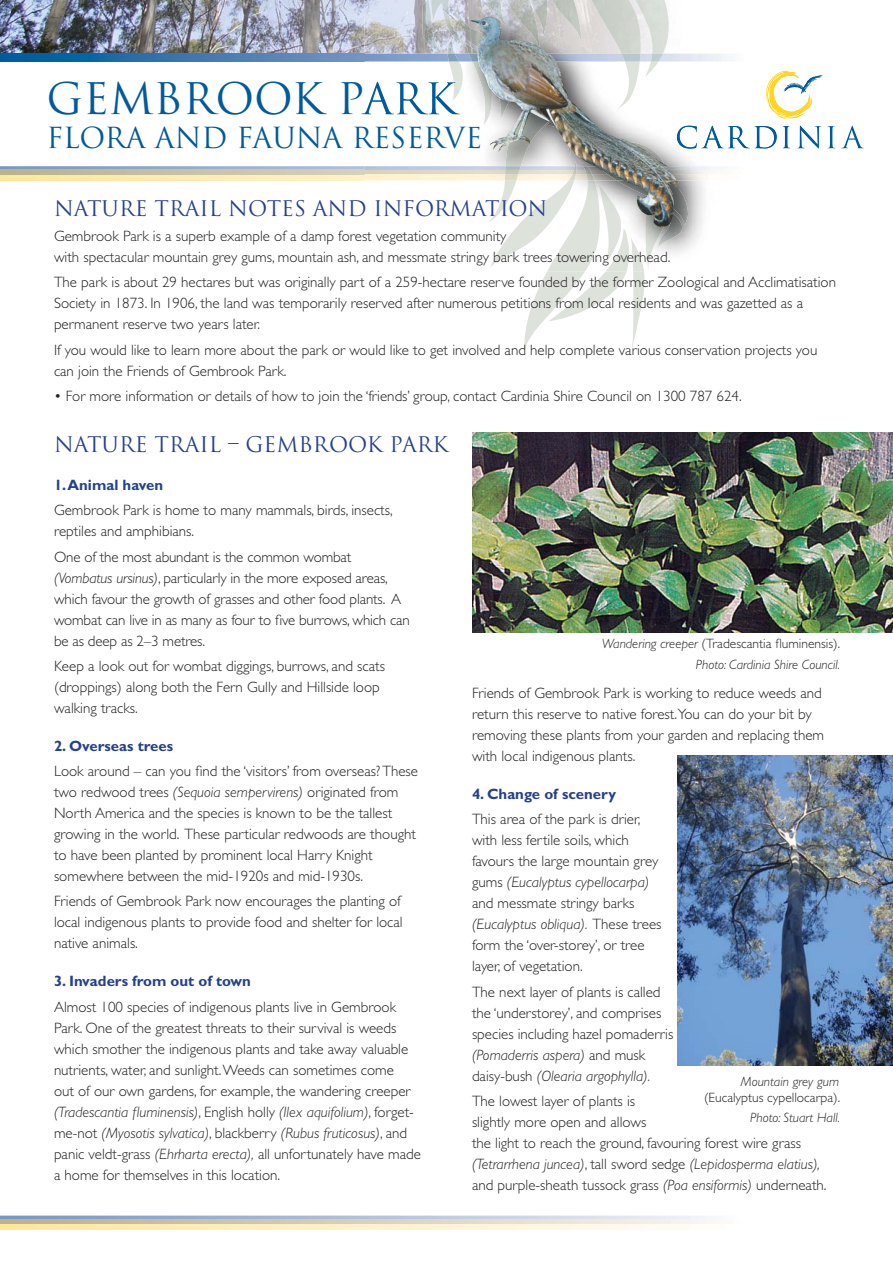
<style>
.page{position:relative;width:893px;height:1263px;background:#fff}
.page>*{position:absolute;margin:0;border:0;box-sizing:border-box;transform-origin:0 0}
.t1{font:42.45px "Trajan";color:#005a9c}
.t2{font:28.35px "Trajan";color:#005a9c}
.t3{font:21px "Trajan";color:#25408e}
.t4{font:300 15px/21px "Gill Sans";color:#231f20}
.t5{font:700 15px "Gill Sans";color:#25408e}
.t6{font:italic 300 13.5px/20.4px "Gill Sans";color:#231f20;text-align:right}
.t7{font:300 13.5px "Gill Sans";color:#231f20}
.s1{font-style:italic}
.s2{font-style:normal}
</style>
<div class="page">
<img style="left:0;top:0;width:590px;height:54px">
<svg style="left:815px;top:126px;width:6px;height:22px"></svg>
<svg style="left:828px;top:126px;width:7px;height:22px"></svg>
<svg style="left:841px;top:126px;width:23px;height:22px"></svg>
<svg style="left:0;top:54px;width:364px;height:8px;background:#3576af"></svg>
<svg style="left:0;top:166px;width:364px;height:4px"></svg>
<svg style="left:0;top:174px;width:364px;height:6px;background:#f5e5af"></svg>
<svg style="left:0;top:1215px;width:713px;height:15px;background:#e3e0d1"></svg>
<img style="left:0;top:1219px;width:713px;height:4px">
<svg style="left:524px;top:271px;width:121px;height:80px"></svg>
<img style="left:679px;top:53px;width:126px;height:196px">
<img style="left:679px;top:126px;width:18px;height:23px">
<img style="left:701px;top:126px;width:23px;height:22px">
<img style="left:728px;top:126px;width:22px;height:22px">
<img style="left:754px;top:126px;width:23px;height:22px">
<img style="left:783px;top:126px;width:7px;height:22px">
<img style="left:797px;top:126px;width:18px;height:22px">
<img style="left:364px;top:62px;width:106px;height:119px">
<svg style="left:766px;top:71px;width:57px;height:48px"></svg>
<img style="left:453px;top:91px;width:7px;height:9px">
<img style="left:364px;top:126px;width:106px;height:23px">
<img style="left:364px;top:54px;width:381px;height:8px">
<img style="left:364px;top:166px;width:381px;height:4px">
<img style="left:688px;top:174px;width:57px;height:6px">
<img style="left:688px;top:170px;width:57px;height:4px">
<img style="left:364px;top:170px;width:106px;height:10px">
<img style="left:490px;top:190px;width:159px;height:81px">
<img style="left:586px;top:156px;width:102px;height:106px">
<img style="left:490px;top:190px;width:77px;height:31px">
<img style="left:590px;top:0;width:44px;height:17px">
<img style="left:449px;top:62px;width:14px;height:29px">
<svg style="left:448px;top:54px;width:11px;height:8px"></svg>
<img style="left:634px;top:0;width:34px;height:17px">
<img style="left:423px;top:0;width:159px;height:52px">
<img style="left:470px;top:17px;width:209px;height:173px">
<img style="left:472px;top:433px;width:421px;height:199px">
<img style="left:678px;top:755px;width:215px;height:310px">
<h1 class="t1" style="left:47px;top:75px;width:411px">GEMBROOK PARK</h1>
<h2 class="t2" style="left:47px;top:122px;width:437px">FLORA AND FAUNA RESERVE</h2>
<h3 class="t3" style="left:54px;top:196px;width:495px">NATURE TRAIL NOTES AND INFORMATION</h3>
<p class="t4" style="left:54px;top:227px;width:618px">Gembrook Park is a superb example of a damp forest vegetation community<br>with spectacular mountain grey gums, mountain ash, and messmate stringy bark trees towering overhead.</p>
<p class="t4" style="left:54px;top:273px;width:784px">The park is about 29 hectares but was originally part of a 259-hectare reserve founded by the former Zoological and Acclimatisation<br>Society in 1873. In 1906, the land was temporarily reserved after numerous petitions from local residents and was gazetted as a permanent reserve two years later.</p>
<p class="t4" style="left:54px;top:341px;width:765px">If you would like to learn more about the park or would like to get involved and help complete various conservation projects you can join the Friends of Gembrook Park.</p>
<p class="t4" style="left:54px;top:387px;width:689px">• For more information or details of how to join the ‘friends’ group, contact Cardinia Shire Council on 1300 787 624.</p>
<h3 class="t3" style="left:54px;top:432px;width:396px">NATURE TRAIL – GEMBROOK PARK</h3>
<p class="t5" style="left:54px;top:480px;width:111px">1. Animal haven</p>
<p class="t4" style="left:54px;top:501px;width:340px">Gembrook Park is home to many mammals, birds, insects, reptiles and amphibians.</p>
<p class="t4" style="left:54px;top:548px;width:357px">One of the most abundant is the common wombat <span class="s1">(Vombatus ursinus)</span>, particularly in the more exposed areas, which favour the growth of grasses and other food plants. A wombat can live in as many as four to five burrows, which can be as deep as 2–3 metres.</p>
<p class="t4" style="left:54px;top:657px;width:333px">Keep a look out for wombat diggings, burrows, and scats (droppings) along both the Fern Gully and Hillside loop walking tracks.</p>
<p class="t5" style="left:54px;top:740px;width:121px">2. Overseas trees</p>
<p class="t4" style="left:54px;top:762px;width:366px">Look around – can you find the ‘visitors’ from overseas? These two redwood trees <span class="s1">(Sequoia sempervirens)</span> originated from North America and the species is known to be the tallest growing in the world. These particular redwoods are thought to have been planted by prominent local Harry Knight somewhere between the mid-1920s and mid-1930s.</p>
<p class="t4" style="left:54px;top:892px;width:350px">Friends of Gembrook Park now encourages the planting of local indigenous plants to provide food and shelter for local native animals.</p>
<p class="t5" style="left:54px;top:976px;width:199px">3. Invaders from out of town</p>
<p class="t4" style="left:54px;top:998px;width:368px">Almost 100 species of indigenous plants live in Gembrook Park. One of the greatest threats to their survival is weeds which smother the indigenous plants and take away valuable nutrients, water, and sunlight. Weeds can sometimes come<br>out of our own gardens, for example, the wandering creeper <span class="s1">(Tradescantia fluminensis)</span>, English holly <span class="s1">(Ilex aquifolium)</span>, forget&shy;me-not <span class="s1">(Myosotis sylvatica)</span>, blackberry <span class="s1">(Rubus fruticosus)</span>, and panic veldt-grass <span class="s1">(Ehrharta erecta),</span> all unfortunately have made a home for themselves in this location.</p>
<p class="t6" style="left:602px;top:635px;width:240px">Wandering creeper <span class="s2">(Tradescantia fluminensis).<br></span>Photo: Cardinia Shire Council.</p>
<p class="t4" style="left:472px;top:684px;width:354px">Friends of Gembrook Park is working to reduce weeds and return this reserve to native forest.You can do your bit by removing these plants from your garden and replacing them with local indigenous plants.</p>
<p class="t5" style="left:472px;top:789px;width:146px">4. Change of scenery</p>
<p class="t4" style="left:472px;top:810px;width:191px">This area of the park is drier, with less fertile soils, which favours the large mountain grey gums <span class="s1">(Eucalyptus cypellocarpa) </span>and messmate stringy barks <span class="s1">(Eucalyptus obliqua).</span> These trees form the ‘over-storey’, or tree layer, of vegetation.</p>
<p class="t4" style="left:472px;top:983px;width:203px">The next layer of plants is called the ‘understorey’, and comprises species including hazel pomaderris <span class="s1">(Pomaderris aspera)</span> and musk daisy-bush <span class="s1">(Olearia argophylla).</span></p>
<p class="t4" style="left:472px;top:1092px;width:356px">The lowest layer of plants is<br>slightly more open and allows<br>the light to reach the ground, favouring forest wire grass <span class="s1">(Tetrarrhena juncea)</span>, tall sword sedge <span class="s1">(Lepidosperma elatius), </span>and purple-sheath tussock grass <span class="s1">(Poa ensiformis)</span> underneath.</p>
<p class="t6" style="left:741px;top:1072px;width:100px">Mountain grey gum</p>
<p class="t7" style="left:704px;top:1092px;width:138px">(Eucalyptus cypellocarpa).</p>
<p class="t6" style="left:750px;top:1109px;width:91px">Photo: Stuart Hall.</p>
</div>
